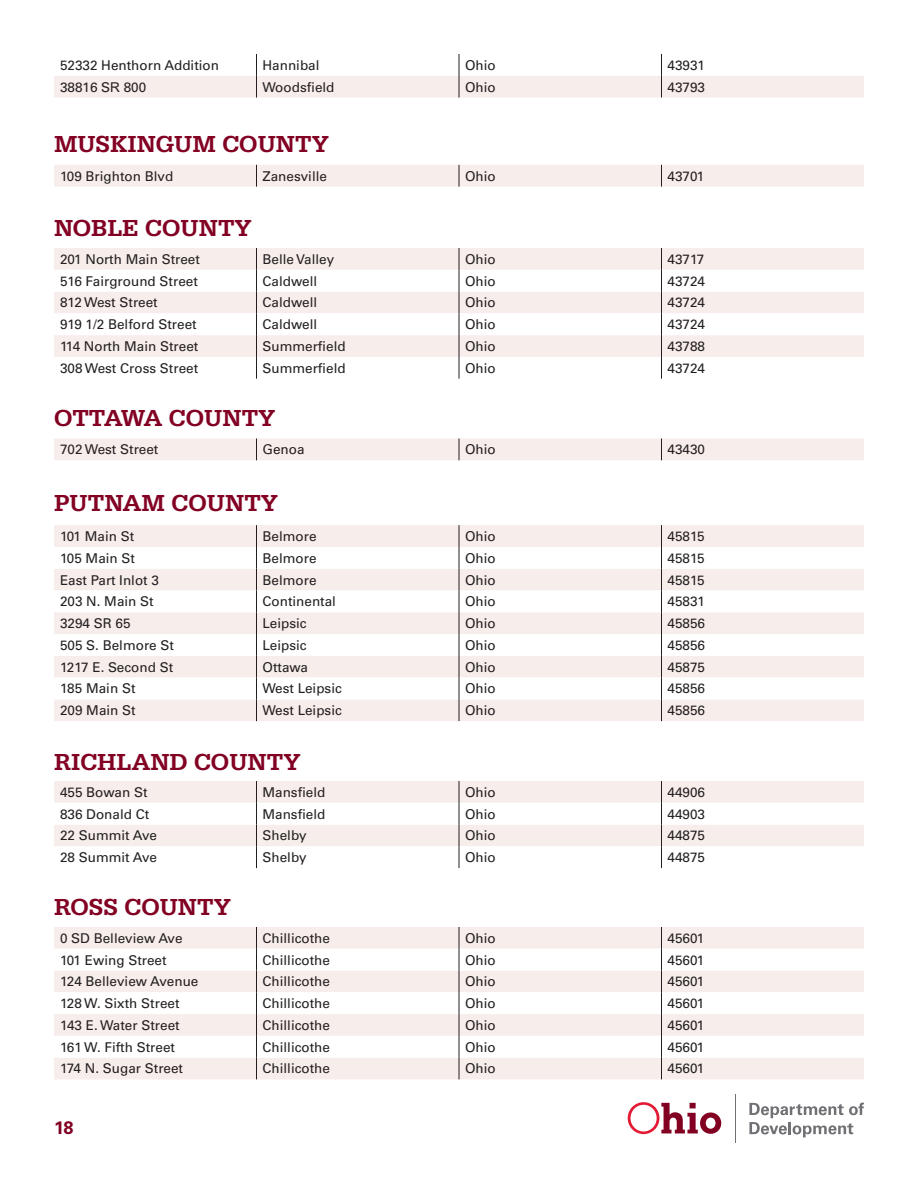
<style>
.page{position:relative;width:918px;height:1188px;background:#fff}
.page>*{position:absolute;margin:0;border:0;box-sizing:border-box;transform-origin:0 0}
.t1{font:500 24px "Serifa";color:#820123}
.t2{font:700 18px "Univers LT Pro 65";color:#820123}
.t3{font:13.5px "Univers LT Pro 55 Roman";color:#231f20}
.s1{font-family:"Arial"}
</style>
<div class="page">
<svg style="left:628px;top:1102px;width:93px;height:32px"></svg>
<hr style="left:735px;top:1094px;width:1px;height:49px;background:#717074">
<svg style="left:749px;top:1103px;width:115px;height:34px"></svg>
<div style="left:54px;top:165px;width:810px;height:22px;background:#f7edeb"></div>
<div style="left:54px;top:439px;width:810px;height:21px;background:#f7edeb"></div>
<svg style="left:54px;top:54px;width:810px;height:44px"></svg>
<div style="left:54px;top:248px;width:810px;height:22px;background:#f7edeb"></div>
<svg style="left:54px;top:270px;width:810px;height:109px"></svg>
<svg style="left:256px;top:248px;width:1px;height:131px"></svg>
<svg style="left:459px;top:248px;width:1px;height:131px"></svg>
<svg style="left:661px;top:248px;width:1px;height:131px"></svg>
<div style="left:54px;top:525px;width:810px;height:196px;background:#f7edeb"></div>
<svg style="left:54px;top:547px;width:810px;height:152px"></svg>
<svg style="left:256px;top:525px;width:1px;height:196px"></svg>
<svg style="left:459px;top:525px;width:1px;height:196px"></svg>
<svg style="left:661px;top:525px;width:1px;height:196px"></svg>
<div style="left:54px;top:781px;width:810px;height:22px;background:#f7edeb"></div>
<svg style="left:54px;top:803px;width:810px;height:65px"></svg>
<svg style="left:256px;top:781px;width:1px;height:87px"></svg>
<svg style="left:459px;top:781px;width:1px;height:87px"></svg>
<svg style="left:661px;top:781px;width:1px;height:87px"></svg>
<div style="left:54px;top:927px;width:810px;height:152px;background:#f7edeb"></div>
<svg style="left:54px;top:949px;width:810px;height:109px"></svg>
<svg style="left:256px;top:927px;width:1px;height:152px"></svg>
<svg style="left:459px;top:927px;width:1px;height:152px"></svg>
<svg style="left:661px;top:927px;width:1px;height:152px"></svg>
<p class="t3" style="left:60px;top:57px;width:161px">52332 Henthorn Addition</p>
<p class="t3" style="left:262px;top:57px;width:59px">Hannibal</p>
<p class="t3" style="left:465px;top:57px;width:32px">Ohio</p>
<p class="t3" style="left:668px;top:57px;width:39px">43931</p>
<p class="t3" style="left:60px;top:79px;width:88px">38816 S<span class="s1">R</span> 800</p>
<p class="t3" style="left:262px;top:79px;width:74px">Woodsfield</p>
<p class="t3" style="left:465px;top:79px;width:32px">Ohio</p>
<p class="t3" style="left:668px;top:79px;width:39px">43793</p>
<p class="t1" style="left:54px;top:130px;width:276px">MUSKINGUM COUNTY</p>
<p class="t3" style="left:60px;top:168px;width:115px">109 Brighton Blvd</p>
<p class="t3" style="left:262px;top:168px;width:66px">Zanesville</p>
<p class="t3" style="left:465px;top:168px;width:32px">Ohio</p>
<p class="t3" style="left:668px;top:168px;width:38px">43701</p>
<p class="t1" style="left:54px;top:214px;width:199px">NOBLE COUNTY</p>
<p class="t3" style="left:60px;top:251px;width:141px">201 North Main Street</p>
<p class="t3" style="left:262px;top:251px;width:73px">Belle Valley</p>
<p class="t3" style="left:465px;top:251px;width:32px">Ohio</p>
<p class="t3" style="left:668px;top:251px;width:38px">43717</p>
<p class="t3" style="left:60px;top:273px;width:139px">516 Fairground Street</p>
<p class="t3" style="left:262px;top:273px;width:56px">Caldwell</p>
<p class="t3" style="left:465px;top:273px;width:32px">Ohio</p>
<p class="t3" style="left:668px;top:273px;width:39px">43724</p>
<p class="t3" style="left:60px;top:294px;width:99px">812 West Street</p>
<p class="t3" style="left:262px;top:294px;width:56px">Caldwell</p>
<p class="t3" style="left:465px;top:294px;width:32px">Ohio</p>
<p class="t3" style="left:668px;top:294px;width:39px">43724</p>
<p class="t3" style="left:60px;top:316px;width:138px">919 1/2 Belford Street</p>
<p class="t3" style="left:262px;top:316px;width:56px">Caldwell</p>
<p class="t3" style="left:465px;top:316px;width:32px">Ohio</p>
<p class="t3" style="left:668px;top:316px;width:39px">43724</p>
<p class="t3" style="left:60px;top:338px;width:140px">114 North Main Street</p>
<p class="t3" style="left:262px;top:338px;width:85px">Summerfield</p>
<p class="t3" style="left:465px;top:338px;width:32px">Ohio</p>
<p class="t3" style="left:668px;top:338px;width:39px">43788</p>
<p class="t3" style="left:60px;top:360px;width:140px">308 West Cross Street</p>
<p class="t3" style="left:262px;top:360px;width:85px">Summerfield</p>
<p class="t3" style="left:465px;top:360px;width:32px">Ohio</p>
<p class="t3" style="left:668px;top:360px;width:39px">43724</p>
<p class="t1" style="left:54px;top:404px;width:223px">OTTAWA COUNTY</p>
<p class="t3" style="left:60px;top:441px;width:100px">702 West Street</p>
<p class="t3" style="left:262px;top:441px;width:44px">Genoa</p>
<p class="t3" style="left:465px;top:441px;width:32px">Ohio</p>
<p class="t3" style="left:668px;top:441px;width:39px">43430</p>
<p class="t1" style="left:54px;top:489px;width:225px">PUTNAM COUNTY</p>
<p class="t3" style="left:60px;top:528px;width:76px">101 Main St</p>
<p class="t3" style="left:262px;top:528px;width:56px">Belmore</p>
<p class="t3" style="left:465px;top:528px;width:32px">Ohio</p>
<p class="t3" style="left:668px;top:528px;width:39px">45815</p>
<p class="t3" style="left:60px;top:550px;width:77px">105 Main St</p>
<p class="t3" style="left:262px;top:550px;width:56px">Belmore</p>
<p class="t3" style="left:465px;top:550px;width:32px">Ohio</p>
<p class="t3" style="left:668px;top:550px;width:39px">45815</p>
<p class="t3" style="left:60px;top:572px;width:101px">East Part Inlot 3</p>
<p class="t3" style="left:262px;top:572px;width:56px">Belmore</p>
<p class="t3" style="left:465px;top:572px;width:32px">Ohio</p>
<p class="t3" style="left:668px;top:572px;width:39px">45815</p>
<p class="t3" style="left:60px;top:593px;width:95px">203 N. Main St</p>
<p class="t3" style="left:262px;top:593px;width:75px">Continental</p>
<p class="t3" style="left:465px;top:593px;width:32px">Ohio</p>
<p class="t3" style="left:668px;top:593px;width:39px">45831</p>
<p class="t3" style="left:60px;top:615px;width:72px">3294 SR 65</p>
<p class="t3" style="left:262px;top:615px;width:46px">Leipsic</p>
<p class="t3" style="left:465px;top:615px;width:32px">Ohio</p>
<p class="t3" style="left:668px;top:615px;width:39px">45856</p>
<p class="t3" style="left:60px;top:637px;width:116px">505 S. Belmore St</p>
<p class="t3" style="left:262px;top:637px;width:46px">Leipsic</p>
<p class="t3" style="left:465px;top:637px;width:32px">Ohio</p>
<p class="t3" style="left:668px;top:637px;width:39px">45856</p>
<p class="t3" style="left:60px;top:659px;width:115px">1217 E. Second St</p>
<p class="t3" style="left:262px;top:659px;width:47px">Ottawa</p>
<p class="t3" style="left:465px;top:659px;width:32px">Ohio</p>
<p class="t3" style="left:668px;top:659px;width:39px">45875</p>
<p class="t3" style="left:60px;top:680px;width:77px">185 Main St</p>
<p class="t3" style="left:262px;top:680px;width:81px">West Leipsic</p>
<p class="t3" style="left:465px;top:680px;width:32px">Ohio</p>
<p class="t3" style="left:668px;top:680px;width:39px">45856</p>
<p class="t3" style="left:60px;top:702px;width:77px">209 Main St</p>
<p class="t3" style="left:262px;top:702px;width:81px">West Leipsic</p>
<p class="t3" style="left:465px;top:702px;width:32px">Ohio</p>
<p class="t3" style="left:668px;top:702px;width:39px">45856</p>
<p class="t1" style="left:54px;top:748px;width:248px">RICHLAND COUNTY</p>
<p class="t3" style="left:60px;top:784px;width:89px">455 Bowan St</p>
<p class="t3" style="left:262px;top:784px;width:65px">Mansfield</p>
<p class="t3" style="left:465px;top:784px;width:32px">Ohio</p>
<p class="t3" style="left:668px;top:784px;width:39px">44906</p>
<p class="t3" style="left:60px;top:806px;width:91px">836 Donald Ct</p>
<p class="t3" style="left:262px;top:806px;width:65px">Mansfield</p>
<p class="t3" style="left:465px;top:806px;width:32px">Ohio</p>
<p class="t3" style="left:668px;top:806px;width:39px">44903</p>
<p class="t3" style="left:60px;top:827px;width:99px">22 Summit Ave</p>
<p class="t3" style="left:262px;top:827px;width:46px">Shelby</p>
<p class="t3" style="left:465px;top:827px;width:32px">Ohio</p>
<p class="t3" style="left:668px;top:827px;width:39px">44875</p>
<p class="t3" style="left:60px;top:849px;width:99px">28 Summit Ave</p>
<p class="t3" style="left:262px;top:849px;width:46px">Shelby</p>
<p class="t3" style="left:465px;top:849px;width:32px">Ohio</p>
<p class="t3" style="left:668px;top:849px;width:39px">44875</p>
<p class="t1" style="left:54px;top:893px;width:178px">ROSS COUNTY</p>
<p class="t3" style="left:60px;top:930px;width:124px">0 SD Belleview Ave</p>
<p class="t3" style="left:262px;top:930px;width:69px">Chillicothe</p>
<p class="t3" style="left:465px;top:930px;width:32px">Ohio</p>
<p class="t3" style="left:668px;top:930px;width:38px">45601</p>
<p class="t3" style="left:60px;top:952px;width:108px">101 Ewing Street</p>
<p class="t3" style="left:262px;top:952px;width:69px">Chillicothe</p>
<p class="t3" style="left:465px;top:952px;width:32px">Ohio</p>
<p class="t3" style="left:668px;top:952px;width:38px">45601</p>
<p class="t3" style="left:60px;top:973px;width:140px">124 Belleview Avenue</p>
<p class="t3" style="left:262px;top:973px;width:69px">Chillicothe</p>
<p class="t3" style="left:465px;top:973px;width:32px">Ohio</p>
<p class="t3" style="left:668px;top:973px;width:38px">45601</p>
<p class="t3" style="left:60px;top:995px;width:121px">128 W. Sixth Street</p>
<p class="t3" style="left:262px;top:995px;width:69px">Chillicothe</p>
<p class="t3" style="left:465px;top:995px;width:32px">Ohio</p>
<p class="t3" style="left:668px;top:995px;width:38px">45601</p>
<p class="t3" style="left:60px;top:1017px;width:121px">143 E. Water Street</p>
<p class="t3" style="left:262px;top:1017px;width:69px">Chillicothe</p>
<p class="t3" style="left:465px;top:1017px;width:32px">Ohio</p>
<p class="t3" style="left:668px;top:1017px;width:38px">45601</p>
<p class="t3" style="left:60px;top:1039px;width:117px">161 W. Fifth Street</p>
<p class="t3" style="left:262px;top:1039px;width:69px">Chillicothe</p>
<p class="t3" style="left:465px;top:1039px;width:32px">Ohio</p>
<p class="t3" style="left:668px;top:1039px;width:38px">45601</p>
<p class="t3" style="left:60px;top:1061px;width:125px">174 N. Sugar Street</p>
<p class="t3" style="left:262px;top:1061px;width:69px">Chillicothe</p>
<p class="t3" style="left:465px;top:1061px;width:32px">Ohio</p>
<p class="t3" style="left:668px;top:1061px;width:38px">45601</p>
<h2 class="t2" style="left:54px;top:1117px;width:21px">18</h2>
</div>
